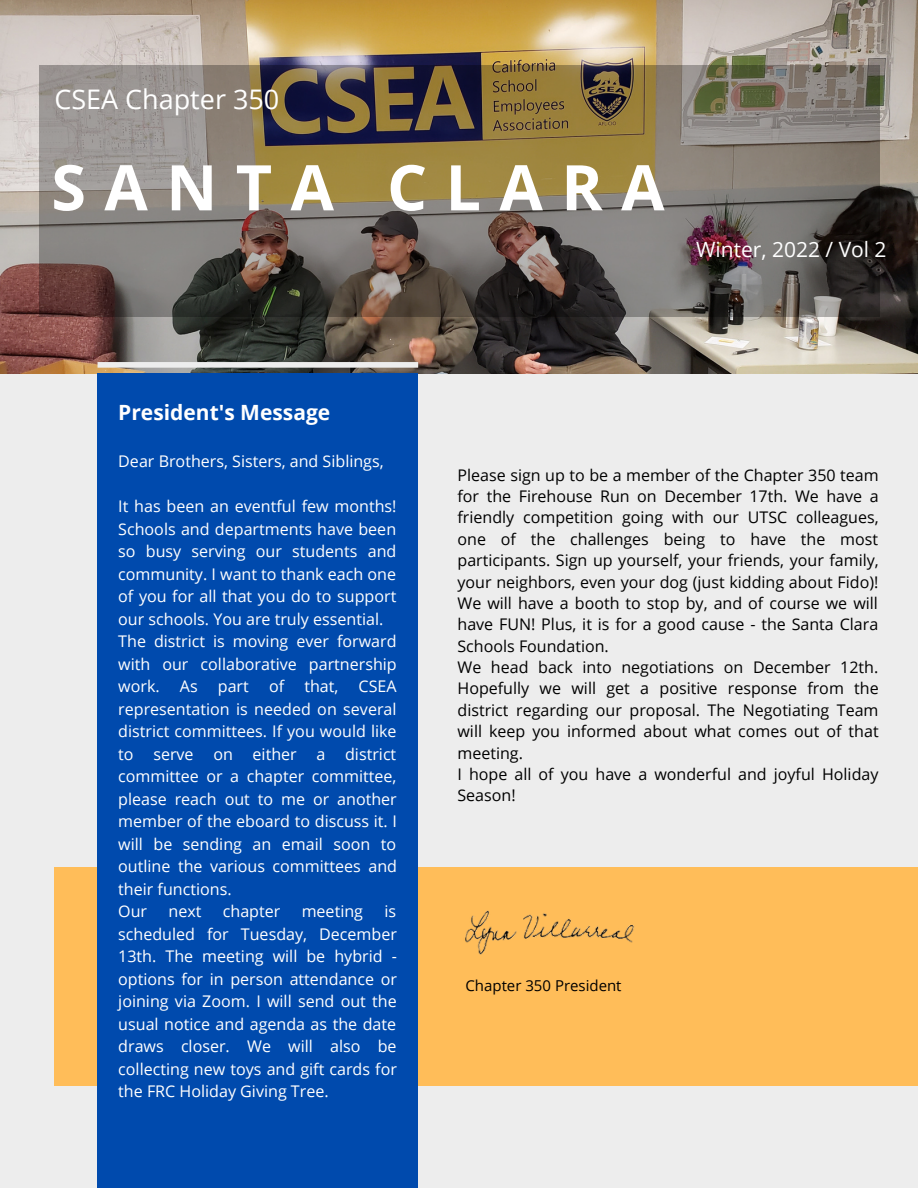
<style>
.page{position:relative;width:918px;height:1188px;background:#ededed}
.page>*{position:absolute;margin:0;border:0;box-sizing:border-box;transform-origin:0 0}
.t1{font:700 63px "Open Sans";letter-spacing:.29em;color:#fff}
.t2{font:27px "Open Sans";color:#fff}
.t3{font:700 21px "Open Sans";color:#fff}
.t4{font:21px "Open Sans";color:#fff}
.t5{font:16.05px/22.5px "Open Sans";color:#fff}
.t6{font:16.05px/21.3px "Open Sans";color:#000}
.t7{font:15px "Open Sans";color:#000}
</style>
<div class="page">
<img style="left:0;top:0;width:918px;height:374px">
<div style="left:54px;top:867px;width:864px;height:219px;background:#ffbd59"></div>
<div style="left:98px;top:373px;width:320px;height:815px;background:#004aad"></div>
<svg style="left:39px;top:65px;width:840px;height:252px"></svg>
<div style="left:98px;top:362px;width:320px;height:6px;background:#ededed"></div>
<img style="left:465px;top:910px;width:169px;height:45px">
<h2 class="t2" style="left:54px;top:80px;width:226px">CSEA Chapter 350</h2>
<h1 class="t1" style="left:51px;top:143px;width:615px">SANTA CLARA</h1>
<h3 class="t4" style="left:696px;top:234px;width:192px">Winter, 2022 / Vol 2</h3>
<h3 class="t3" style="left:118px;top:398px;width:213px">President's Message</h3>
<p class="t5" style="left:118px;top:450px;width:267px">Dear Brothers, Sisters, and Siblings,</p>
<p class="t5" style="left:118px;top:495px;width:280px">It has been an eventful few months!<br>Schools and departments have been so busy serving our students and community. I want to thank each one of you for all that you do to support our schools. You are truly essential.<br>The district is moving ever forward with our collaborative partnership work.</p>
<p class="t5" style="left:180px;top:675px;width:19px">As</p>
<p class="t5" style="left:218px;top:675px;width:33px">part</p>
<p class="t5" style="left:269px;top:675px;width:17px">of</p>
<p class="t5" style="left:304px;top:675px;width:36px">that,</p>
<p class="t5" style="left:118px;top:675px;width:280px;text-indent:240px">CSEA representation is needed on several district committees. If you would like to serve on either a district committee or a chapter committee, please reach out to me or another member of the eboard to discuss it. I will be sending an email soon to outline the various committees and their functions.<br>Our</p>
<p class="t5" style="left:169px;top:900px;width:34px">next</p>
<p class="t5" style="left:223px;top:900px;width:59px">chapter</p>
<p class="t5" style="left:302px;top:900px;width:63px">meeting</p>
<p class="t5" style="left:118px;top:900px;width:280px;text-align:justify;text-indent:266px">is scheduled for Tuesday, December 13th. The meeting will be hybrid - options for in person attendance or joining via Zoom. I will send out the usual notice and agenda as the date draws closer. We will also be collecting new toys and gift cards for the FRC Holiday Giving Tree.</p>
<p class="t6" style="left:458px;top:464px;width:423px">Please sign up to be a member of the Chapter 350 team for the Firehouse Run on December 17th. We have a friendly competition going with our UTSC colleagues, one of the challenges being to have the most participants. Sign up yourself, your friends, your family, your neighbors, even your dog (just kidding about Fido)!<br>We will have a booth to stop by, and of course we will have FUN! Plus, it is for a good cause - the Santa Clara Schools Foundation.<br>We head back into negotiations on December 12th.<br>Hopefully we will get a positive response from the district regarding our proposal. The Negotiating Team will keep you informed about what comes out of that meeting.<br>I hope all of you have a wonderful and joyful Holiday Season!</p>
<p class="t7" style="left:465px;top:975px;width:158px">Chapter 350 President</p>
</div>
